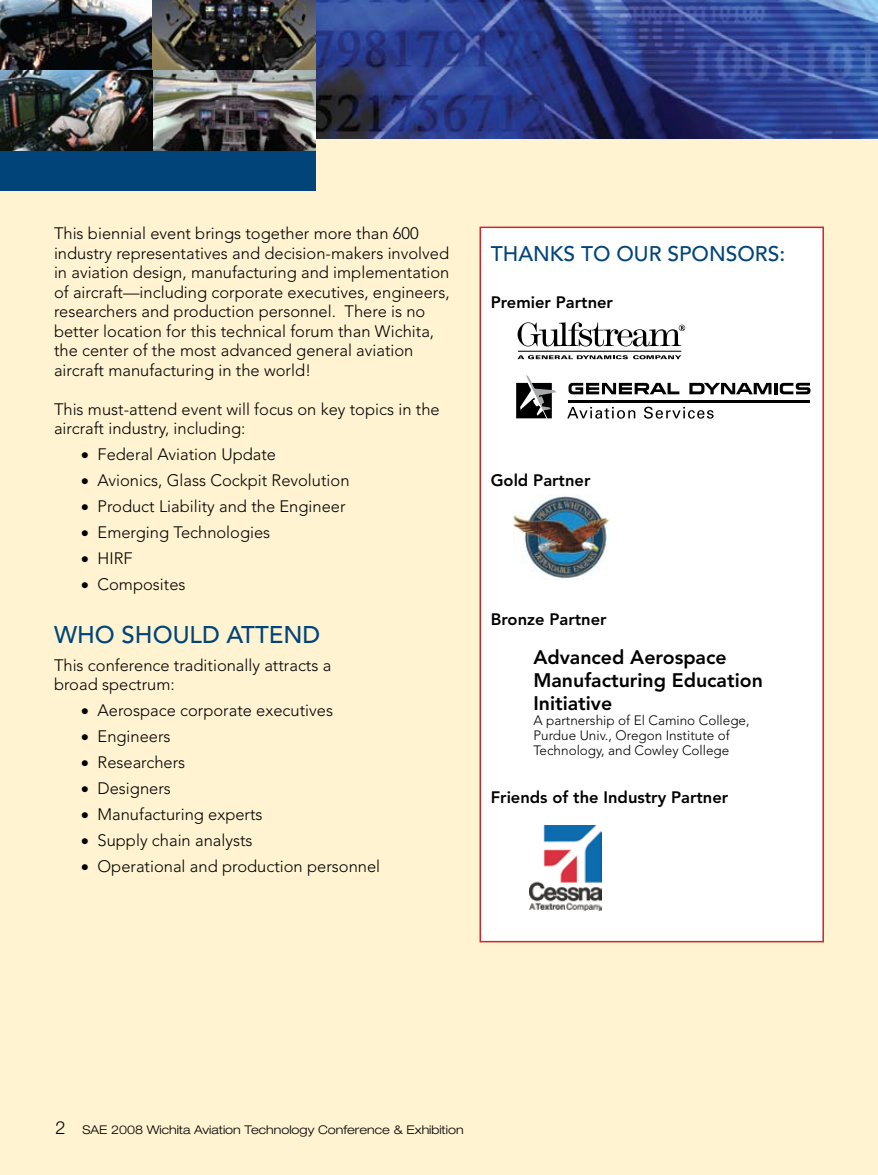
<style>
.page{position:relative;width:878px;height:1175px;background:#fff}
.page>*{position:absolute;margin:0;border:0;box-sizing:border-box;transform-origin:0 0}
.t1{font:500 24px "Avenir";color:#00447a}
.t2{font:500 21px "Avenir";color:#00447a}
.t3{font:800 19.5px/23.4px "Avenir";color:#000}
.t4{font:300 16.5px/19.5px "Avenir";color:#000}
.t5{font:800 16.5px "Avenir";color:#000}
.t6{font:300 13.5px/15px "Avenir";color:#000}
.t7{font:300 expanded 12px "Helvetica Neue";color:#000}
.s1{font-stretch:normal;font-size:18px}
</style>
<div class="page">
<div style="left:0;top:136px;width:878px;height:1038px;background:#fff3d1"></div>
<div style="left:479px;top:226px;width:345px;height:716px;background:#fff"></div>
<img style="left:529px;top:825px;width:72px;height:85px">
<img style="left:514px;top:495px;width:96px;height:84px">
<hr style="left:568px;top:400px;width:242px;height:2px;background:#000">
<svg style="left:567px;top:407px;width:68px;height:11px"></svg>
<svg style="left:644px;top:407px;width:69px;height:11px"></svg>
<svg style="left:516px;top:375px;width:40px;height:43px;background:#707071"></svg>
<svg style="left:568px;top:383px;width:111px;height:11px"></svg>
<svg style="left:689px;top:383px;width:121px;height:11px"></svg>
<hr style="left:518px;top:351px;width:163px;height:1px;background:#000">
<svg style="left:517px;top:355px;width:164px;height:4px"></svg>
<svg style="left:517px;top:322px;width:168px;height:24px;background:#bababa"></svg>
<img style="left:315px;top:0;width:563px;height:138px">
<div style="left:0;top:0;width:315px;height:190px;background:#00447a"></div>
<img style="left:0;top:70px;width:315px;height:81px">
<img style="left:0;top:0;width:315px;height:70px">
<p class="t4" style="left:54px;top:224px;width:397px">This biennial event brings together more than 600 industry representatives and decision-makers involved in aviation design, manufacturing and implementation of aircraft—including corporate executives, engineers, researchers and production personnel. There is no better location for this technical forum than Wichita, the center of the most advanced general aviation aircraft manufacturing in the world!</p>
<p class="t4" style="left:54px;top:399px;width:387px">This must-attend event will focus on key topics in the aircraft industry, including:</p>
<p class="t4" style="left:81px;top:445px;width:196px">• Federal Aviation Update</p>
<p class="t4" style="left:81px;top:471px;width:270px">• Avionics, Glass Cockpit Revolution</p>
<p class="t4" style="left:81px;top:497px;width:266px">• Product Liability and the Engineer</p>
<p class="t4" style="left:81px;top:523px;width:191px">• Emerging Technologies</p>
<p class="t4" style="left:81px;top:549px;width:53px">• HIRF</p>
<p class="t4" style="left:81px;top:575px;width:106px">• Composites</p>
<h1 class="t1" style="left:54px;top:621px;width:268px">WHO SHOULD ATTEND</h1>
<p class="t4" style="left:54px;top:655px;width:279px">This conference traditionally attracts a broad spectrum:</p>
<p class="t4" style="left:81px;top:700px;width:253px">• Aerospace corporate executives</p>
<p class="t4" style="left:81px;top:726px;width:91px">• Engineers</p>
<p class="t4" style="left:81px;top:752px;width:106px">• Researchers</p>
<p class="t4" style="left:81px;top:778px;width:91px">• Designers</p>
<p class="t4" style="left:81px;top:804px;width:183px">• Manufacturing experts</p>
<p class="t4" style="left:81px;top:830px;width:173px">• Supply chain analysts</p>
<p class="t4" style="left:81px;top:856px;width:300px">• Operational and production personnel</p>
<p class="t2" style="left:490px;top:241px;width:296px">THANKS TO OUR SPONSORS:</p>
<p class="t5" style="left:490px;top:292px;width:124px">Premier Partner</p>
<p class="t5" style="left:490px;top:470px;width:101px">Gold Partner</p>
<p class="t5" style="left:490px;top:609px;width:117px">Bronze Partner</p>
<p class="t3" style="left:533px;top:645px;width:231px">Advanced Aerospace<br>Manufacturing Education<br>Initiative</p>
<p class="t6" style="left:533px;top:713px;width:218px">A partnership of El Camino College,<br>Purdue Univ., Oregon Institute of<br>Technology, and Cowley College</p>
<p class="t5" style="left:490px;top:787px;width:239px">Friends of the Industry Partner</p>
<p class="t7" style="left:56px;top:1122px;width:409px"><span class="s1">2</span> SAE 2008 Wichita Aviation Technology Conference &amp; Exhibition</p>
</div>
